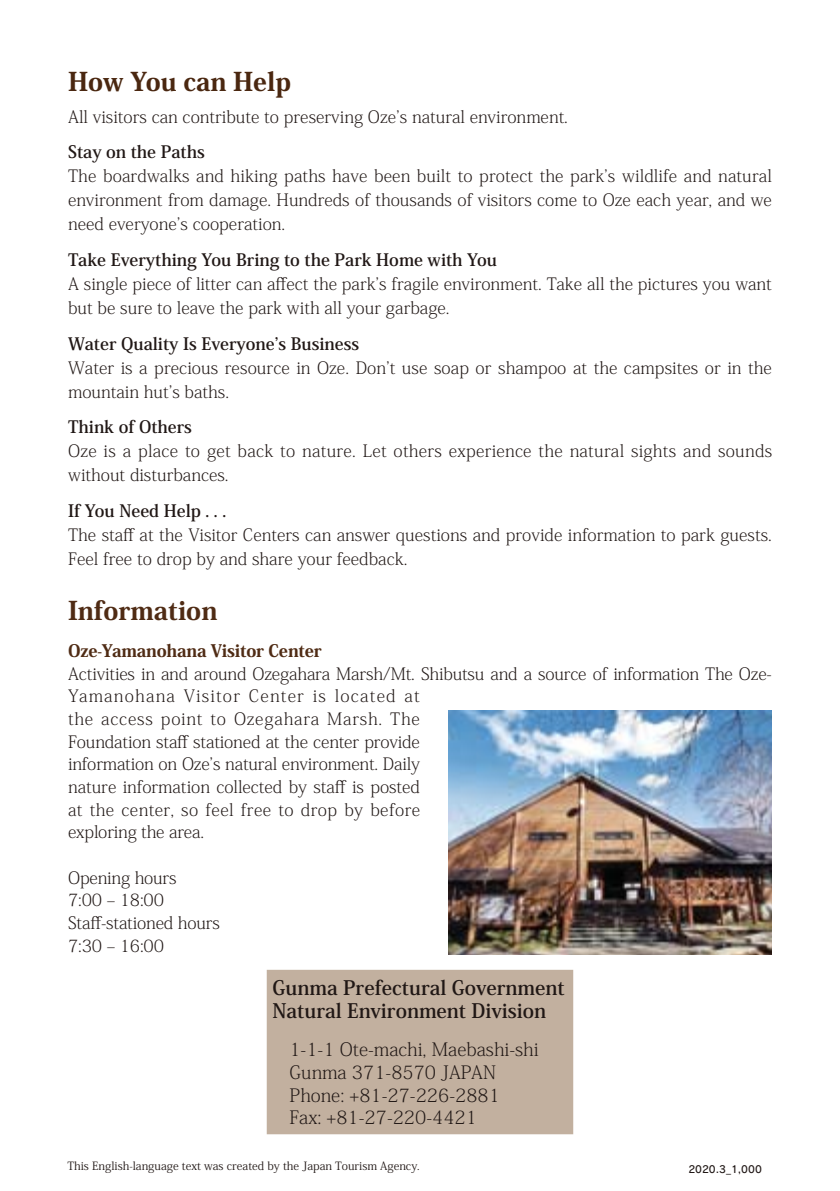
<style>
.page{position:relative;width:840px;height:1191px;background:#fff}
.page>*{position:absolute;margin:0;border:0;box-sizing:border-box;transform-origin:0 0}
.t1{font:25.6px "Koz Min Pr 6 N Heavy 90 msp RKSJ H";color:#4a2710}
.t2{font:25.6px "Koz Min Pr 6 N Heavy 90 msp RKSJ H";color:#4f2b14}
.t3{font:19.8px/22.6px "Koz Min Pr 6 N Bold 90 msp RKSJ H";color:#201715}
.t4{font:18.4px/22.6px "Koz Min Pr 6 N Extra Light 90 msp RKSJ H";color:#201715}
.t5{font:17px/22.6px "Koz Min Pr 6 N Extra Light 90 msp RKSJ H";color:#201715}
.t6{font:17px "Koz Min Pr 6 N Bold 90 msp RKSJ H";color:#201715}
.t7{font:17px "Koz Min Pr 6 N Heavy 90 msp RKSJ H";letter-spacing:-.01em;color:#4f2b14}
.t8{font:11.4px "Koz Min Pr 6 N Regular 90 msp RKSJ H";color:#201715}
.t9{font:10px "Rodin Pro DB 90 msp RKSJ H";color:#201715}
</style>
<div class="page">
<div style="left:266px;top:969px;width:308px;height:166px;background:#c2b09f"></div>
<img style="left:448px;top:710px;width:323px;height:244px">
<h1 class="t1" style="left:68px;top:71px;width:224px">How You can Help</h1>
<p class="t5" style="left:68px;top:107px;width:501px">All visitors can contribute to preserving Ozeʼs natural environment.</p>
<p class="t6" style="left:68px;top:145px;width:138px">Stay on the Paths</p>
<p class="t5" style="left:68px;top:166px;width:705px;line-height:24.2px;text-align:justify">The boardwalks and hiking paths have been built to protect the parkʼs wildlife and natural environment from damage. Hundreds of thousands of visitors come to Oze each year, and we need everyoneʼs cooperation.</p>
<p class="t6" style="left:68px;top:253px;width:430px">Take Everything You Bring to the Park Home with You</p>
<p class="t5" style="left:68px;top:274px;width:704px;line-height:24.2px">A single piece of litter can affect the parkʼs fragile environment. Take all the pictures you want but be sure to leave the park with all your garbage.</p>
<p class="t6" style="left:68px;top:337px;width:292px">Water Quality Is Everyoneʼs Business</p>
<p class="t5" style="left:68px;top:357px;width:705px;line-height:24.2px">Water is a precious resource in Oze. Donʼt use soap or shampoo at the campsites or in the mountain hutʼs baths.</p>
<p class="t6" style="left:68px;top:420px;width:125px">Think of Others</p>
<p class="t5" style="left:68px;top:441px;width:705px;line-height:24.2px">Oze is a place to get back to nature. Let others experience the natural sights and sounds without disturbances.</p>
<p class="t6" style="left:68px;top:504px;width:159px">If You Need Help . . .</p>
<p class="t5" style="left:68px;top:525px;width:705px;line-height:24.2px">The staff at the Visitor Centers can answer questions and provide information to park guests.<br>Feel free to drop by and share your feedback.</p>
<h1 class="t2" style="left:68px;top:600px;width:151px">Information</h1>
<p class="t7" style="left:68px;top:644px;width:255px">Oze-Yamanohana Visitor Center</p>
<p class="t5" style="left:68px;top:664px;width:705px">Activities in and around Ozegahara Marsh/Mt. Shibutsu and a source of information The Oze-Yamanohana Visitor Center is located at<br>the access point to Ozegahara Marsh. The<br>Foundation staff stationed at the center provide<br>information on Ozeʼs natural environment. Daily<br>nature information collected by staff is posted<br>at the center, so feel free to drop by before<br>exploring the area.</p>
<p class="t5" style="left:68px;top:868px;width:153px">Opening hours<br>7:00 ‒ 18:00<br>Staff-stationed hours<br>7:30 ‒ 16:00</p>
<p class="t3" style="left:272px;top:979px;width:293px">Gunma Prefectural Government<br>Natural Environment Division</p>
<p class="t4" style="left:289px;top:1040px;width:250px">1-1-1 Ote-machi, Maebashi-shi<br>Gunma 371-8570 JAPAN<br>Phone: +81-27-226-2881<br>Fax: +81-27-220-4421</p>
<p class="t8" style="left:67px;top:1161px;width:353px">This English-language text was created by the Japan Tourism Agency.</p>
<p class="t9" style="left:688px;top:1165px;width:75px">2020.3_1,000</p>
</div>
